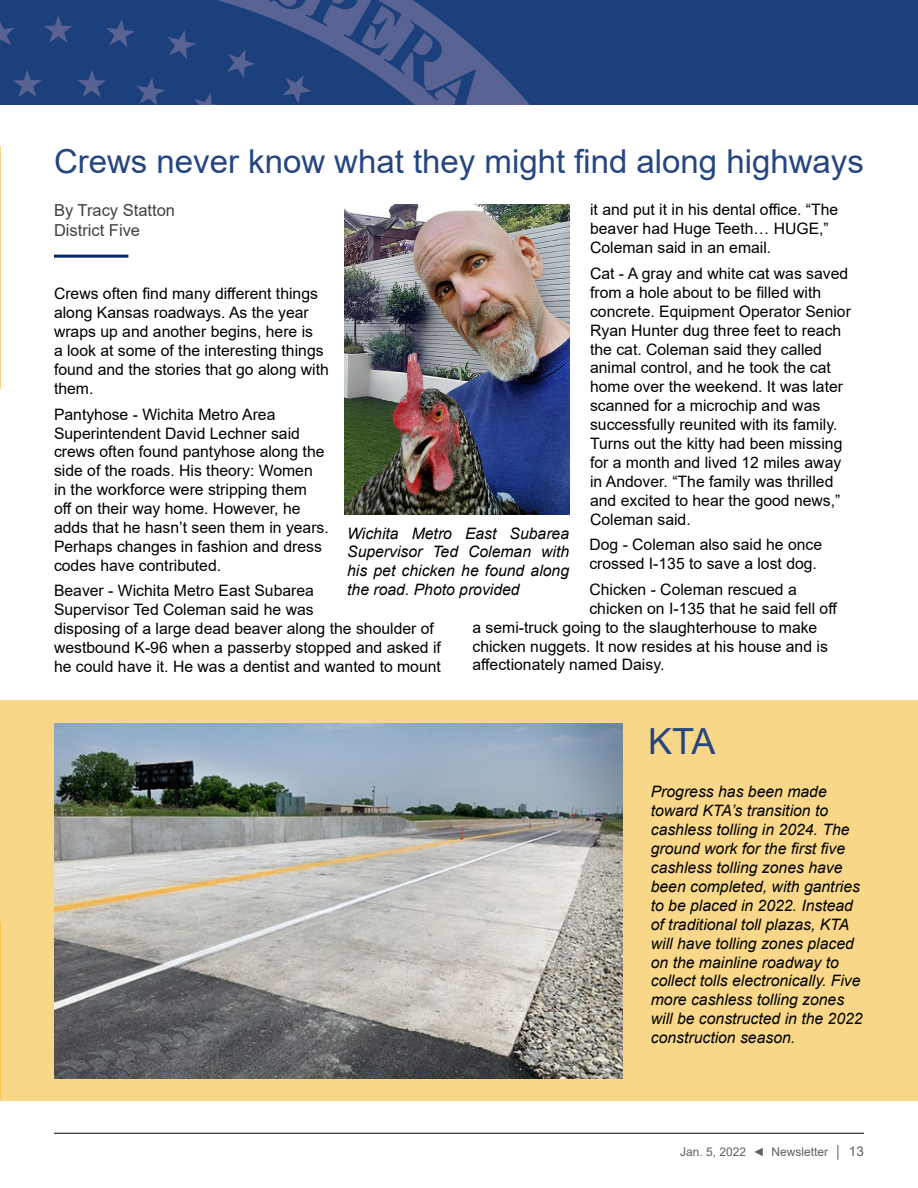
<style>
.page{position:relative;width:918px;height:1188px;background:#fff}
.page>*{position:absolute;margin:0;border:0;box-sizing:border-box;transform-origin:0 0}
.t1{font:36px "Arial";color:#264680}
.t2{font:33px "Arial";color:#264680}
.t3{font:16.5px/19.8px "Arial";color:#414042}
.t4{font:15.75px/18.9px "Arial";color:#000}
.t5{font:italic 15.75px/18.9px "Arial";color:#000;text-align:justify}
.t6{font:12px "Arial";color:#606163}
.s1{font-size:13.5px}
</style>
<div class="page">
<hr style="left:54px;top:1133px;width:810px;height:1px;background:#000">
<img style="left:0;top:0;width:711px;height:105px">
<div style="left:711px;top:0;width:207px;height:105px;background:#1c407c"></div>
<div style="left:0;top:700px;width:918px;height:401px;background:#f8d888"></div>
<img style="left:345px;top:204px;width:225px;height:311px">
<hr style="left:54px;top:255px;width:74px;height:3px;background:#002569">
<img style="left:54px;top:723px;width:569px;height:355px">
<hr style="left:0;top:147px;width:2px;height:242px;background:#f1ad02">
<hr style="left:0;top:922px;width:2px;height:176px;background:#f1ad02">
<h2 class="t2" style="left:54px;top:138px;width:811px">Crews never know what they might find along highways</h2>
<p class="t4" style="left:590px;top:200px;width:250px">it and put it in his dental office. “The beaver had Huge Teeth… HUGE,”<br>Coleman said in an email.</p>
<p class="t4" style="left:590px;top:264px;width:262px">Cat - A gray and white cat was saved from a hole about to be filled with concrete. Equipment Operator Senior Ryan Hunter dug three feet to reach the cat. Coleman said they called animal control, and he took the cat home over the weekend. It was later scanned for a microchip and was successfully reunited with its family.<br>Turns out the kitty had been missing for a month and lived 12 miles away in Andover. “The family was thrilled and excited to hear the good news,” Coleman said.</p>
<p class="t4" style="left:589px;top:535px;width:234px">Dog - Coleman also said he once crossed I-135 to save a lost dog.</p>
<p class="t4" style="left:589px;top:580px;width:209px">Chicken - Coleman rescued a</p>
<p class="t4" style="left:589px;top:599px;width:249px">chicken on I-135 that he said fell off</p>
<p class="t4" style="left:472px;top:618px;width:346px">a semi-truck going to the slaughterhouse to make</p>
<p class="t4" style="left:472px;top:636px;width:357px">chicken nuggets. It now resides at his house and is</p>
<p class="t4" style="left:472px;top:655px;width:193px">affectionately named Daisy.</p>
<p class="t3" style="left:54px;top:200px;width:123px">By Tracy Statton<br>District Five</p>
<p class="t4" style="left:54px;top:284px;width:276px">Crews often find many different things along Kansas roadways. As the year wraps up and another begins, here is<br>a look at some of the interesting things found and the stories that go along with them.</p>
<p class="t4" style="left:54px;top:405px;width:276px">Pantyhose - Wichita Metro Area Superintendent David Lechner said crews often found pantyhose along the side of the roads. His theory: Women in the workforce were stripping them<br>off on their way home. However, he adds that he hasn’t seen them in years.<br>Perhaps changes in fashion and dress codes have contributed.</p>
<p class="t4" style="left:54px;top:581px;width:388px">Beaver - Wichita Metro East Subarea<br>Supervisor Ted Coleman said he was<br>disposing of a large dead beaver along the shoulder of westbound K-96 when a passerby stopped and asked if he could have it. He was a dentist and wanted to mount</p>
<p class="t5" style="left:347px;top:524px;width:223px">Wichita Metro East Subarea Supervisor Ted Coleman with his pet chicken he found along the road. Photo provided</p>
<h1 class="t1" style="left:648px;top:716px;width:69px">KTA</h1>
<p class="t5" style="left:651px;top:783px;width:213px;text-align:left">Progress has been made toward KTA’s transition to cashless tolling in 2024. The ground work for the first five cashless tolling zones have been completed, with gantries to be placed in 2022. Instead of traditional toll plazas, KTA will have tolling zones placed on the mainline roadway to collect tolls electronically. Five more cashless tolling zones will be constructed in the 2022 construction season.</p>
<p class="t6" style="left:680px;top:1143px;width:185px">Jan. 5, 2022 ◄ Newsletter │ <span class="s1">13</span></p>
</div>
